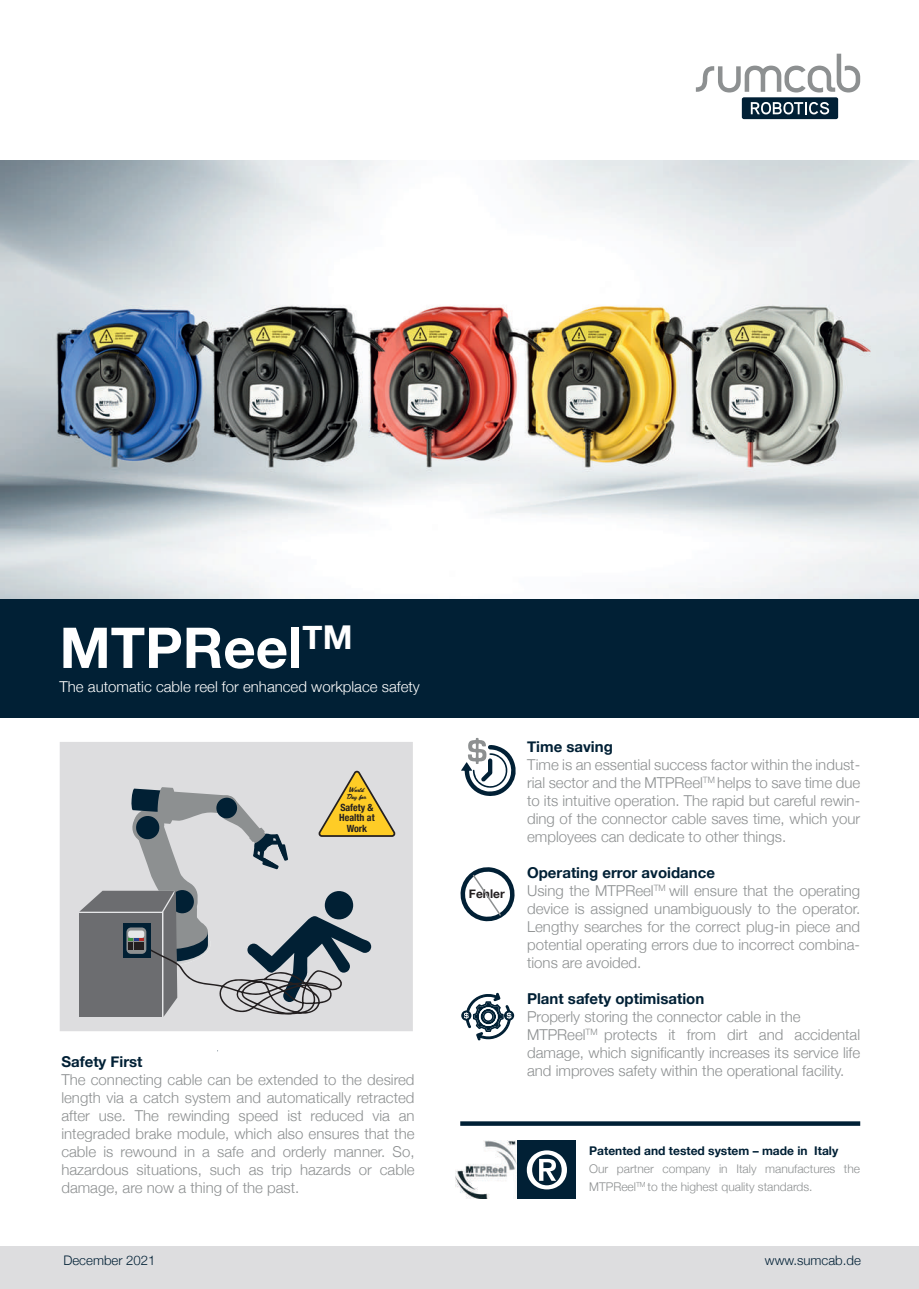
<style>
.page{position:relative;width:919px;height:1289px;background:#fff}
.page>*{position:absolute;margin:0;border:0;box-sizing:border-box;transform-origin:0 0}
.t1{font:700 56.25px "Helvetica Neue";color:#fff}
.t2{font:300 15px/18px "Helvetica Neue";color:#8d9091;text-align:justify}
.t3{font:300 15px "Helvetica Neue";color:#fff}
.t4{font:700 15px "Helvetica Neue";color:#012035}
.t5{font:300 13.2px "Helvetica Neue";color:#012035}
.t6{font:300 12px/18px "Helvetica Neue";color:#8d9091}
.t7{font:700 12px "Helvetica Neue";color:#012035}
.t8{font:700 12px "Helvetica Neue";color:#231f20}
.t9{font:700 condensed 9.9px/10.4px "Helvetica Neue";color:#231f20;text-align:center}
.t10{font:6.3px/6.9px "Scriptorama JF Tradeshow";color:#231f20;text-align:center}
.s1{font-weight:700;color:#012035}
</style>
<div class="page">
<img style="left:0;top:161px;width:918px;height:438px">
<div style="left:0;top:599px;width:918px;height:118px;background:#012035"></div>
<div style="left:0;top:1246px;width:918px;height:42px;background:#dddddf"></div>
<svg style="left:695px;top:54px;width:165px;height:38px"></svg>
<div style="left:741px;top:97px;width:97px;height:22px;background:#012035;border-radius:2px"></div>
<svg style="left:750px;top:102px;width:79px;height:12px"></svg>
<div style="left:60px;top:742px;width:353px;height:289px;background:#dddddf"></div>
<img style="left:455px;top:1140px;width:63px;height:58px">
<svg style="left:460px;top:1121px;width:400px;height:4px;background:#153245"></svg>
<div style="left:518px;top:1140px;width:58px;height:58px;background:#012035"></div>
<svg style="left:526px;top:1150px;width:41px;height:39px"></svg>
<svg style="left:460px;top:867px;width:54px;height:53px"></svg>
<svg style="left:461px;top:1010px;width:10px;height:10px"></svg>
<svg style="left:504px;top:1010px;width:10px;height:10px"></svg>
<svg style="left:464px;top:992px;width:48px;height:49px"></svg>
<svg style="left:79px;top:768px;width:318px;height:248px;background:#b0b2b0"></svg>
<svg style="left:461px;top:737px;width:55px;height:59px"></svg>
<h1 class="t1" style="left:60px;top:603px;width:294px">MTPReel<sup>TM</sup></h1>
<p class="t3" style="left:60px;top:675px;width:362px">The automatic cable reel for enhanced workplace safety</p>
<p class="t10" style="left:347px;top:786px;width:21px">World<br>Day for</p>
<p class="t9" style="left:339px;top:801px;width:37px">Safety &amp;<br>Health at<br>Work</p>
<p class="t4" style="left:61px;top:1049px;width:83px">Safety First</p>
<p class="t2" style="left:61px;top:1069px;width:354px">The connecting cable can be extended to the desired length via a catch system and automatically retracted after use. The rewinding speed ist reduced via an integraded brake module, which also ensures that the cable is rewound in a safe and orderly manner. So, hazardous situations, such as trip hazards or cable damage, are now a thing of the past.</p>
<p class="t5" style="left:63px;top:1249px;width:94px">December 2021</p>
<p class="t8" style="left:469px;top:884px;width:37px">Fehler</p>
<p class="t4" style="left:527px;top:734px;width:87px">Time saving</p>
<p class="t2" style="left:527px;top:754px;width:334px">Time is an essential success factor within the indust&shy;rial sector and the MTPReel<sup>TM</sup> helps to save time due to its intuitive operation. The rapid but careful rewin&shy;ding of the connector cable saves time, which your employees can dedicate to other things.</p>
<p class="t2" style="left:527px;top:862px;width:334px;text-align:left"><span class="s1">Operating error avoidance<br></span>Using the MTPReel<sup>TM</sup> will ensure that the operating device is assigned unambiguously to the operator.<br>Lengthy searches for the correct plug-in piece and potential operating errors due to incorrect combina&shy;tions are avoided.</p>
<p class="t4" style="left:527px;top:986px;width:179px">Plant safety optimisation</p>
<p class="t2" style="left:527px;top:1006px;width:334px;text-align:left">Properly storing the connector cable in the MTPReel<sup>TM</sup> protects it from dirt and accidental damage, which significantly increases its service life and improves safety within the operational facility.</p>
<p class="t7" style="left:589px;top:1141px;width:250px">Patented and tested system – made in Italy</p>
<p class="t6" style="left:589px;top:1159px;width:272px">Our partner company in Italy manufactures the<br>MTPReel<sup>TM</sup> to the highest quality standards.</p>
<p class="t5" style="left:764px;top:1249px;width:97px">www.sumcab.de</p>
</div>
